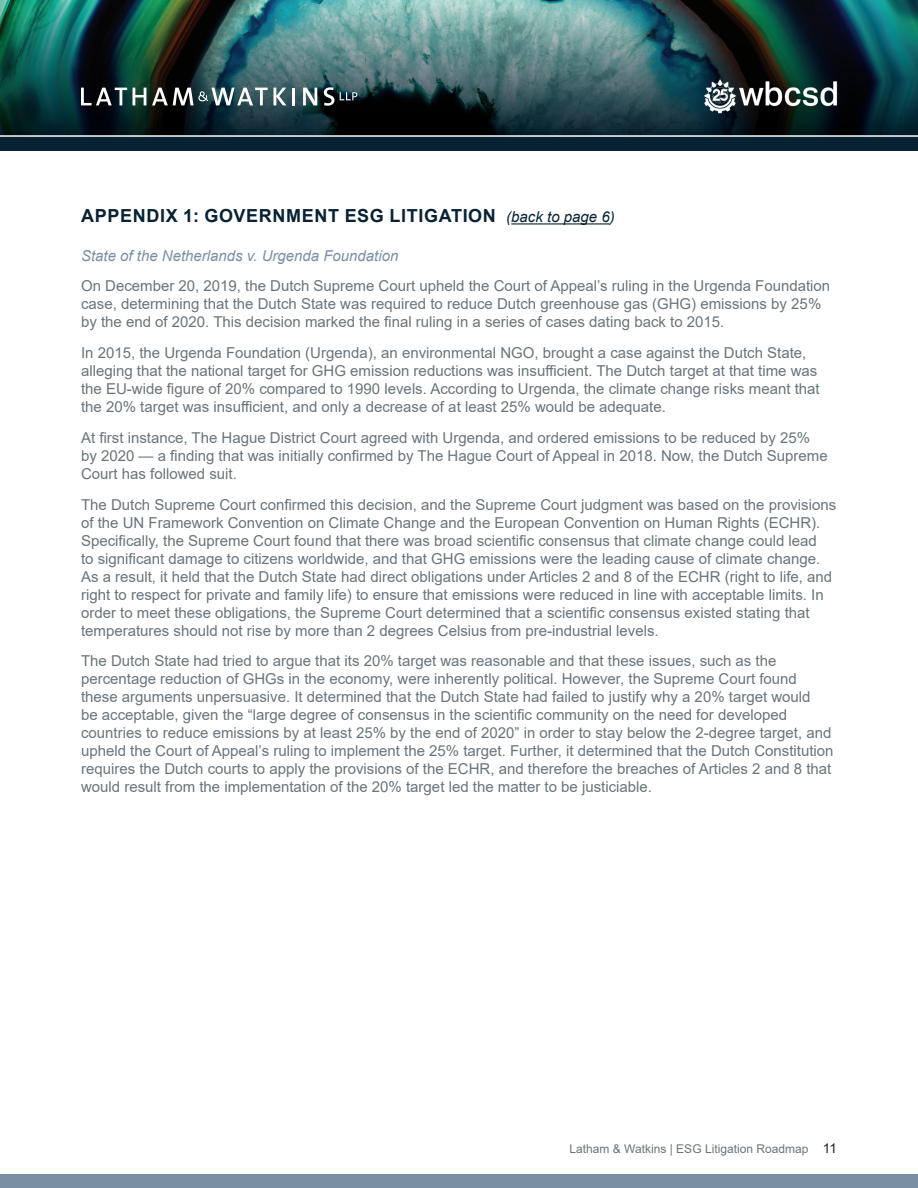
<style>
.page{position:relative;width:918px;height:1188px;background:#fff}
.page>*{position:absolute;margin:0;border:0;box-sizing:border-box;transform-origin:0 0}
.t1{font:700 18px "Arial";letter-spacing:.035em;color:#082234}
.t2{font:15px/18px "Arial";color:#6a747b}
.t3{font:italic 15px "Arial";color:#7a8fa4}
.t4{font:12px "Arial";color:#6a747b}
.s1{font-weight:400;font-style:italic;font-size:15px}
.s2{font-size:13.5px;color:#231f20}
</style>
<div class="page">
<img style="left:0;top:0;width:918px;height:135px">
<div style="left:0;top:137px;width:918px;height:13px;background:#082234"></div>
<div style="left:0;top:1174px;width:918px;height:14px;background:#7a8fa4"></div>
<svg style="left:133px;top:88px;width:13px;height:17px"></svg>
<svg style="left:81px;top:88px;width:46px;height:17px"></svg>
<svg style="left:324px;top:87px;width:10px;height:19px"></svg>
<svg style="left:303px;top:88px;width:14px;height:17px"></svg>
<hr style="left:292px;top:88px;width:3px;height:17px;background:#fff">
<svg style="left:274px;top:88px;width:12px;height:17px"></svg>
<svg style="left:152px;top:88px;width:116px;height:17px"></svg>
<svg style="left:340px;top:92px;width:17px;height:8px"></svg>
<img style="left:692px;top:74px;width:156px;height:42px">
<hr style="left:511px;top:223px;width:99px;height:1px;background:#082234">
<p class="t1" style="left:81px;top:203px;width:535px">APPENDIX 1: GOVERNMENT ESG LITIGATION <span class="s1">(back to page 6)</span></p>
<p class="t3" style="left:81px;top:246px;width:319px">State of the Netherlands v. Urgenda Foundation</p>
<p class="t2" style="left:81px;top:277px;width:751px">On December 20, 2019, the Dutch Supreme Court upheld the Court of Appeal’s ruling in the Urgenda Foundation case, determining that the Dutch State was required to reduce Dutch greenhouse gas (GHG) emissions by 25% by the end of 2020. This decision marked the final ruling in a series of cases dating back to 2015.</p>
<p class="t2" style="left:81px;top:344px;width:740px">In 2015, the Urgenda Foundation (Urgenda), an environmental NGO, brought a case against the Dutch State, alleging that the national target for GHG emission reductions was insufficient. The Dutch target at that time was the EU-wide figure of 20% compared to 1990 levels. According to Urgenda, the climate change risks meant that the 20% target was insufficient, and only a decrease of at least 25% would be adequate.</p>
<p class="t2" style="left:81px;top:428px;width:748px">At first instance, The Hague District Court agreed with Urgenda, and ordered emissions to be reduced by 25% by 2020 — a finding that was initially confirmed by The Hague Court of Appeal in 2018. Now, the Dutch Supreme<br>Court has followed suit.</p>
<p class="t2" style="left:81px;top:495px;width:757px">The Dutch Supreme Court confirmed this decision, and the Supreme Court judgment was based on the provisions of the UN Framework Convention on Climate Change and the European Convention on Human Rights (ECHR).<br>Specifically, the Supreme Court found that there was broad scientific consensus that climate change could lead<br>to significant damage to citizens worldwide, and that GHG emissions were the leading cause of climate change.<br>As a result, it held that the Dutch State had direct obligations under Articles 2 and 8 of the ECHR (right to life, and right to respect for private and family life) to ensure that emissions were reduced in line with acceptable limits. In order to meet these obligations, the Supreme Court determined that a scientific consensus existed stating that temperatures should not rise by more than 2 degrees Celsius from pre-industrial levels.</p>
<p class="t2" style="left:81px;top:652px;width:754px">The Dutch State had tried to argue that its 20% target was reasonable and that these issues, such as the percentage reduction of GHGs in the economy, were inherently political. However, the Supreme Court found these arguments unpersuasive. It determined that the Dutch State had failed to justify why a 20% target would<br>be acceptable, given the “large degree of consensus in the scientific community on the need for developed countries to reduce emissions by at least 25% by the end of 2020” in order to stay below the 2-degree target, and upheld the Court of Appeal’s ruling to implement the 25% target. Further, it determined that the Dutch Constitution requires the Dutch courts to apply the provisions of the ECHR, and therefore the breaches of Articles 2 and 8 that would result from the implementation of the 20% target led the matter to be justiciable.</p>
<p class="t4" style="left:570px;top:1140px;width:269px">Latham &amp; Watkins | ESG Litigation Roadmap <span class="s2">11</span></p>
</div>
